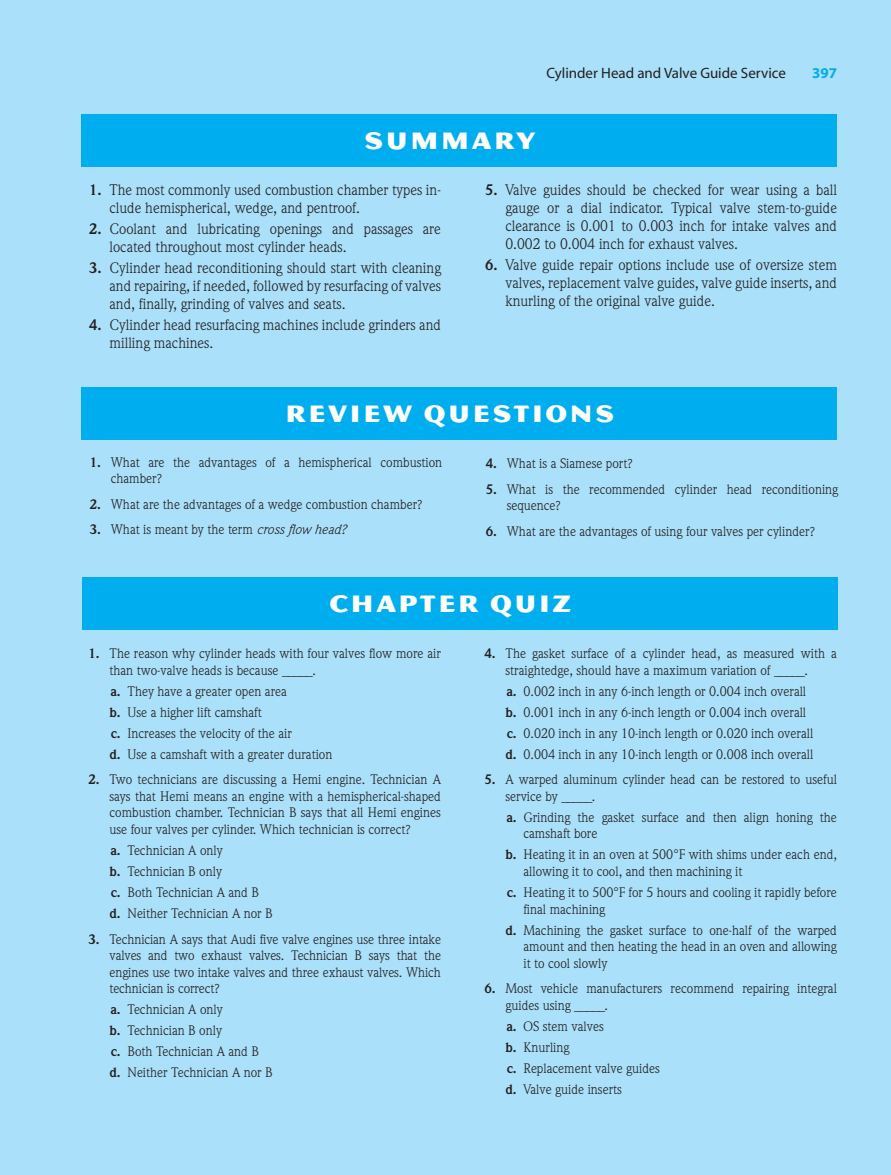
<style>
.page{position:relative;width:891px;height:1175px;background:#fff}
.page>*{position:absolute;margin:0;border:0;box-sizing:border-box;transform-origin:0 0}
.t1{font:25.5px "Magnesium MVB";letter-spacing:.1em;color:#fff}
.t2{font:15px/18px "Weidemann";color:#231f20}
.t3{font:15px "Myriad";color:#231f20}
.t4{font:700 15px "Myriad";color:#00aeef}
.t5{font:13.5px/16.5px "Weidemann";color:#231f20}
.s1{font-weight:700}
.s2{font-style:italic}
</style>
<div class="page">
<div style="left:0;top:0;width:891px;height:1174px;background:#aae0f9"></div>
<div style="left:81px;top:387px;width:756px;height:53px;background:#00aeef"></div>
<div style="left:82px;top:576px;width:756px;height:53px;background:#00aeef"></div>
<div style="left:81px;top:114px;width:756px;height:52px;background:#00aeef"></div>
<p class="t3" style="left:546px;top:67px;width:241px">Cylinder Head and Valve Guide Service</p>
<p class="t4" style="left:812px;top:67px;width:26px">397</p>
<h1 class="t1" style="left:364px;top:125px;width:173px">SUMMARY</h1>
<p class="t2" style="left:109px;top:182px;width:333px;text-indent:-20px"><span class="s1">1.</span> The most commonly used combustion chamber types in&shy;clude hemispherical, wedge, and pentroof.</p>
<p class="t2" style="left:109px;top:221px;width:333px;text-indent:-20px"><span class="s1">2.</span> Coolant and lubricating openings and passages are located throughout most cylinder heads.</p>
<p class="t2" style="left:109px;top:260px;width:333px;text-align:justify;text-indent:-20px"><span class="s1">3.</span> Cylinder head reconditioning should start with cleaning and repairing, if needed, followed by resurfacing of valves and, finally, grinding of valves and seats.</p>
<p class="t2" style="left:109px;top:317px;width:333px;text-indent:-20px"><span class="s1">4.</span> Cylinder head resurfacing machines include grinders and milling machines.</p>
<p class="t2" style="left:505px;top:182px;width:333px;text-align:justify;text-indent:-20px"><span class="s1">5.</span> Valve guides should be checked for wear using a ball gauge or a dial indicator. Typical valve stem-to-guide clearance is 0.001 to 0.003 inch for intake valves and 0.002 to 0.004 inch for exhaust valves.</p>
<p class="t2" style="left:505px;top:257px;width:333px;text-align:justify;text-indent:-20px"><span class="s1">6.</span> Valve guide repair options include use of oversize stem valves, replacement valve guides, valve guide inserts, and knurling of the original valve guide.</p>
<h1 class="t1" style="left:286px;top:399px;width:330px">REVIEW QUESTIONS</h1>
<p class="t5" style="left:111px;top:455px;width:333px;text-indent:-21px"><span class="s1">1.</span> What are the advantages of a hemispherical combustion chamber?</p>
<p class="t5" style="left:90px;top:497px;width:334px"><span class="s1">2.</span> What are the advantages of a wedge combustion chamber?</p>
<p class="t5" style="left:90px;top:522px;width:258px"><span class="s1">3.</span> What is meant by the term <span class="s2">cross flow head?</span></p>
<p class="t5" style="left:486px;top:456px;width:149px"><span class="s1">4.</span> What is a Siamese port?</p>
<p class="t5" style="left:507px;top:482px;width:333px;text-indent:-21px"><span class="s1">5.</span> What is the recommended cylinder head reconditioning sequence?</p>
<p class="t5" style="left:486px;top:524px;width:331px"><span class="s1">6.</span> What are the advantages of using four valves per cylinder?</p>
<h1 class="t1" style="left:329px;top:588px;width:244px">CHAPTER QUIZ</h1>
<p class="t5" style="left:109px;top:646px;width:333px;text-indent:-21px"><span class="s1">1.</span> The reason why cylinder heads with four valves flow more air than two-valve heads is because _____.</p>
<p class="t5" style="left:109px;top:682px;width:224px;line-height:21px"><span class="s1">a.</span> They have a greater open area<br><span class="s1">b.</span> Use a higher lift camshaft<br><span class="s1">c.</span> Increases the velocity of the air<br><span class="s1">d.</span> Use a camshaft with a greater duration</p>
<p class="t5" style="left:109px;top:772px;width:333px;text-align:justify;text-indent:-21px"><span class="s1">2.</span> Two technicians are discussing a Hemi engine. Technician A says that Hemi means an engine with a hemispherical-shaped combustion chamber. Technician B says that all Hemi engines use four valves per cylinder. Which technician is correct?</p>
<p class="t5" style="left:109px;top:841px;width:165px;line-height:21px"><span class="s1">a.</span> Technician A only<br><span class="s1">b.</span> Technician B only<br><span class="s1">c.</span> Both Technician A and B<br><span class="s1">d.</span> Neither Technician A nor B</p>
<p class="t5" style="left:109px;top:931px;width:333px;text-align:justify;text-indent:-21px"><span class="s1">3.</span> Technician A says that Audi five valve engines use three intake valves and two exhaust valves. Technician B says that the engines use two intake valves and three exhaust valves. Which technician is correct?</p>
<p class="t5" style="left:109px;top:1000px;width:165px;line-height:21px"><span class="s1">a.</span> Technician A only<br><span class="s1">b.</span> Technician B only<br><span class="s1">c.</span> Both Technician A and B<br><span class="s1">d.</span> Neither Technician A nor B</p>
<p class="t5" style="left:484px;top:646px;width:354px;text-align:center"><span class="s1">4.</span> The gasket surface of a cylinder head, as measured with a straightedge, should have a maximum variation of _____.</p>
<p class="t5" style="left:505px;top:682px;width:309px;line-height:21px"><span class="s1">a.</span> 0.002 inch in any 6-inch length or 0.004 inch overall <span class="s1">b.</span> 0.001 inch in any 6-inch length or 0.004 inch overall <span class="s1">c.</span> 0.020 inch in any 10-inch length or 0.020 inch overall <span class="s1">d.</span> 0.004 inch in any 10-inch length or 0.008 inch overall</p>
<p class="t5" style="left:505px;top:772px;width:333px;text-indent:-21px"><span class="s1">5.</span> A warped aluminum cylinder head can be restored to useful service by _____.</p>
<p class="t5" style="left:523px;top:810px;width:315px;text-indent:-17px"><span class="s1">a.</span> Grinding the gasket surface and then align honing the camshaft bore</p>
<p class="t5" style="left:523px;top:847px;width:315px;text-indent:-18px"><span class="s1">b.</span> Heating it in an oven at 500°F with shims under each end, allowing it to cool, and then machining it</p>
<p class="t5" style="left:523px;top:885px;width:315px;text-indent:-17px"><span class="s1">c.</span> Heating it to 500°F for 5 hours and cooling it rapidly before final machining</p>
<p class="t5" style="left:523px;top:922px;width:315px;text-align:justify;text-indent:-18px"><span class="s1">d.</span> Machining the gasket surface to one-half of the warped amount and then heating the head in an oven and allowing it to cool slowly</p>
<p class="t5" style="left:505px;top:981px;width:333px;text-indent:-21px"><span class="s1">6.</span> Most vehicle manufacturers recommend repairing integral guides using _____.</p>
<p class="t5" style="left:505px;top:1016px;width:156px;line-height:21px"><span class="s1">a.</span> OS stem valves<br><span class="s1">b.</span> Knurling<br><span class="s1">c.</span> Replacement valve guides <span class="s1">d.</span> Valve guide inserts</p>
</div>
